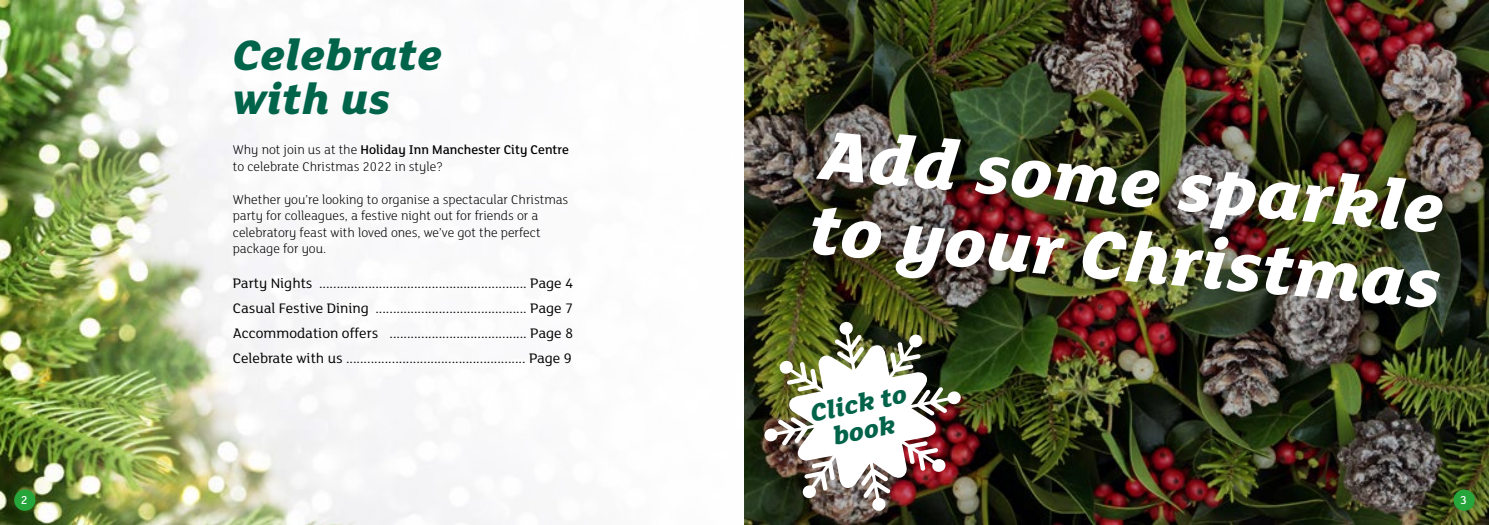
<style>
.page{position:relative;width:1489px;height:525px;background:#fff}
.page>*{position:absolute;margin:0;border:0;box-sizing:border-box;transform-origin:0 0}
.t1{font:italic 800 75px/75px "FS Lola";color:#fff}
.t2{font:italic 800 46.25px/43.8px "FS Lola";color:#00644a}
.t3{font:italic 800 27px/27px "FS Lola";color:#00634a;text-align:center}
.t4{font:15px/25px "FS Lola";color:#000;text-align:justify}
.t5{font:300 13.75px/16.5px "FS Lola";color:#000}
.t6{font:500 12.5px "FS Lola";color:#fff}
.s1{font-weight:500}
</style>
<div class="page">
<img style="left:0;top:0;width:500px;height:524px">
<img style="left:744px;top:0;width:744px;height:524px">
<img style="left:763px;top:321px;width:198px;height:190px">
<div style="left:14px;top:489px;width:21px;height:21px;background:#26a53a;border-radius:50%"></div>
<div style="left:1453px;top:489px;width:21px;height:21px;background:#26a53a;border-radius:50%"></div>
<h2 class="t2" style="left:233px;top:31px;width:211px">Celebrate with us</h2>
<p class="t5" style="left:233px;top:141px;width:337px">Why not join us at the <span class="s1">Holiday Inn Manchester City Centre </span>to celebrate Christmas 2022 in style?</p>
<p class="t5" style="left:233px;top:190px;width:337px">Whether you’re looking to organise a spectacular Christmas party for colleagues, a festive night out for friends or a celebratory feast with loved ones, we’ve got the perfect package for you.</p>
<p class="t4" style="left:233px;top:269px;width:342px">Party Nights ........................................................... Page 4<br>Casual Festive Dining ........................................... Page 7<br>Accommodation offers ....................................... Page 8<br>Celebrate with us ................................................... Page 9</p>
<h1 class="t1" style="left:819px;top:113px;width:635px;rotate:5deg">Add some sparkle to your Christmas</h1>
<h3 class="t3" style="left:807px;top:399px;width:100px;rotate:-12deg">Click to book</h3>
<p class="t6" style="left:21px;top:491px;width:8px">2</p>
<p class="t6" style="left:1459px;top:491px;width:8px">3</p>
</div>
